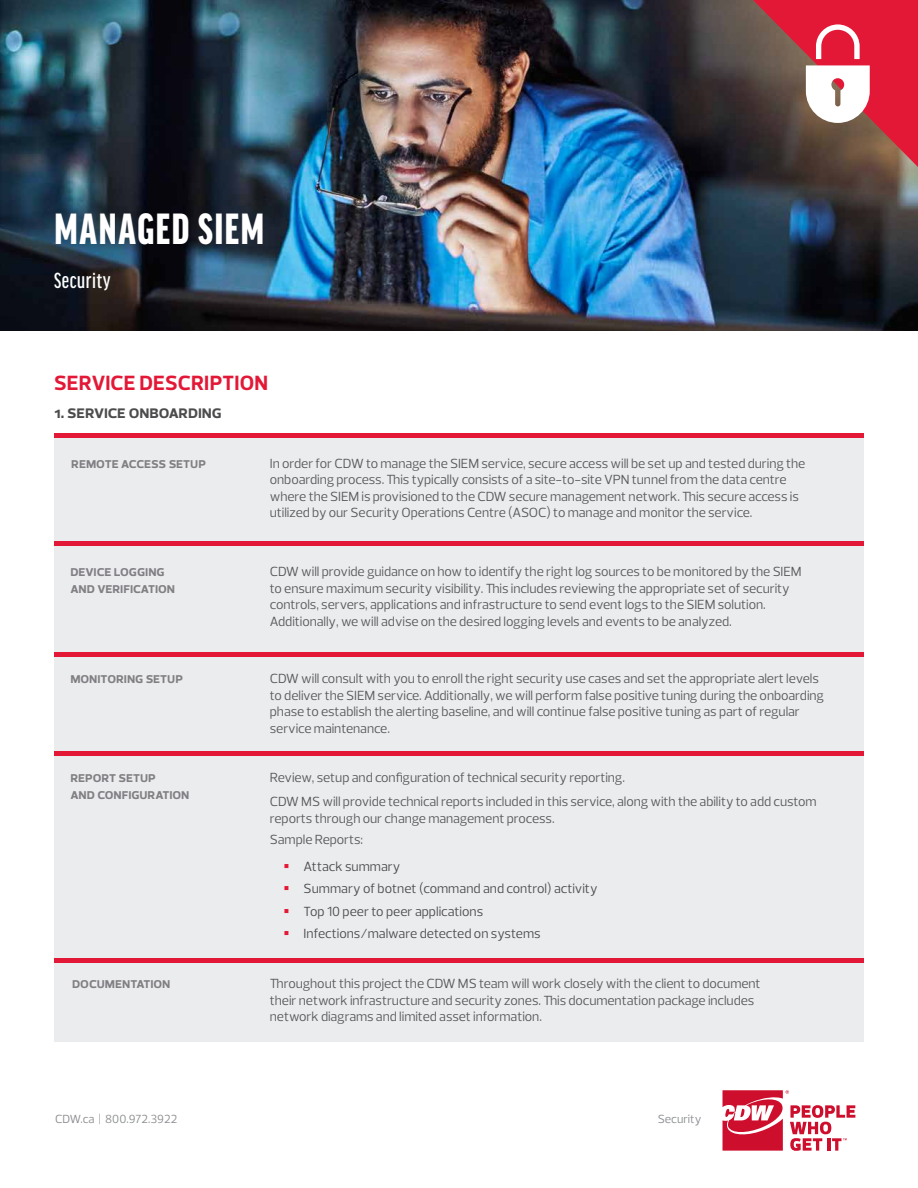
<style>
.page{position:relative;width:918px;height:1188px;background:#fff}
.page>*{position:absolute;margin:0;border:0;box-sizing:border-box;transform-origin:0 0}
.WE_Get_Headings__Bla{font:900 extra-condensed 46.5px "Good Headline Pro";letter-spacing:.035em;color:#fff}
.WE_Get_Headings__Bla-2{font:500 extra-condensed 23.25px "Good Headline Pro";letter-spacing:.025em;color:#fff}
.Section_Header__Red{font:700 21px "Prelo";letter-spacing:.005em;color:#e31837}
.Section_Header__Red-2{font:700 16.5px "Prelo";letter-spacing:-.01em;color:#4c4c4e}
.t1{font:13.5px/16.5px "Prelo";letter-spacing:-.005em;color:#58595b}
.t2{font:13.5px "Prelo";color:#4c4c4e}
.t3{font:700 13.5px/16.5px "Prelo";color:#807f83}
.t4{font:12px "Prelo";color:#898b8e}
</style>
<div class="page">
<div style="left:54px;top:434px;width:810px;height:608px;background:#e6e7e8"></div>
<img style="left:0;top:0;width:918px;height:331px">
<div style="left:54px;top:433px;width:810px;height:5px;background:#e31837"></div>
<hr style="left:54px;top:541px;width:810px;height:4px;background:#e31837">
<div style="left:54px;top:652px;width:810px;height:5px;background:#e31837"></div>
<div style="left:54px;top:751px;width:810px;height:5px;background:#e31837"></div>
<div style="left:54px;top:958px;width:810px;height:5px;background:#e31837"></div>
<svg style="left:753px;top:0;width:165px;height:167px;background:#ac4d55"></svg>
<svg style="left:723px;top:1090px;width:132px;height:61px"></svg>
<p class="WE_Get_Headings__Bla" style="left:54px;top:206px;width:211px">MANAGED SIEM</p>
<p class="WE_Get_Headings__Bla-2" style="left:54px;top:269px;width:58px">Security</p>
<p class="Section_Header__Red" style="left:54px;top:369px;width:215px">SERVICE DESCRIPTION</p>
<p class="Section_Header__Red-2" style="left:54px;top:402px;width:169px">1. service onboarding</p>
<p class="t3" style="left:71px;top:455px;width:136px">remote access setup</p>
<p class="t1" style="left:270px;top:455px;width:537px">In order for CDW to manage the SIEM service, secure access will be set up and tested during the onboarding process. This typically consists of a site-to-site VPN tunnel from the data centre where the SIEM is provisioned to the CDW secure management network. This secure access is utilized by our Security Operations Centre (ASOC) to manage and monitor the service.</p>
<p class="t3" style="left:70px;top:563px;width:106px">device logging and verification</p>
<p class="t1" style="left:270px;top:563px;width:533px">CDW will provide guidance on how to identify the right log sources to be monitored by the SIEM to ensure maximum security visibility. This includes reviewing the appropriate set of security controls, servers, applications and infrastructure to send event logs to the SIEM solution.<br>Additionally, we will advise on the desired logging levels and events to be analyzed.</p>
<p class="t3" style="left:70px;top:670px;width:114px">monitoring setup</p>
<p class="t1" style="left:270px;top:670px;width:556px">CDW will consult with you to enroll the right security use cases and set the appropriate alert levels to deliver the SIEM service. Additionally, we will perform false positive tuning during the onboarding phase to establish the alerting baseline, and will continue false positive tuning as part of regular service maintenance.</p>
<p class="t3" style="left:70px;top:769px;width:121px">report setup<br>and configuration</p>
<p class="t1" style="left:270px;top:769px;width:357px">Review, setup and configuration of technical security reporting.</p>
<p class="t1" style="left:270px;top:793px;width:548px">CDW MS will provide technical reports included in this service, along with the ability to add custom reports through our change management process.</p>
<p class="t1" style="left:270px;top:831px;width:95px">Sample Reports:</p>
<p class="t2" style="left:304px;top:858px;width:98px">Attack summary</p>
<p class="t2" style="left:304px;top:880px;width:295px">Summary of botnet (command and control) activity</p>
<p class="t2" style="left:304px;top:903px;width:181px">Top 10 peer to peer applications</p>
<p class="t2" style="left:304px;top:925px;width:239px">Infections/malware detected on systems</p>
<p class="t3" style="left:72px;top:976px;width:100px">documentation</p>
<p class="t1" style="left:270px;top:976px;width:492px">Throughout this project the CDW MS team will work closely with the client to document their network infrastructure and security zones. This documentation package includes network diagrams and limited asset information.</p>
<p class="t4" style="left:55px;top:1111px;width:124px">CDW.ca | 800.972.3922</p>
<p class="t4" style="left:658px;top:1111px;width:45px">Security</p>
</div>
